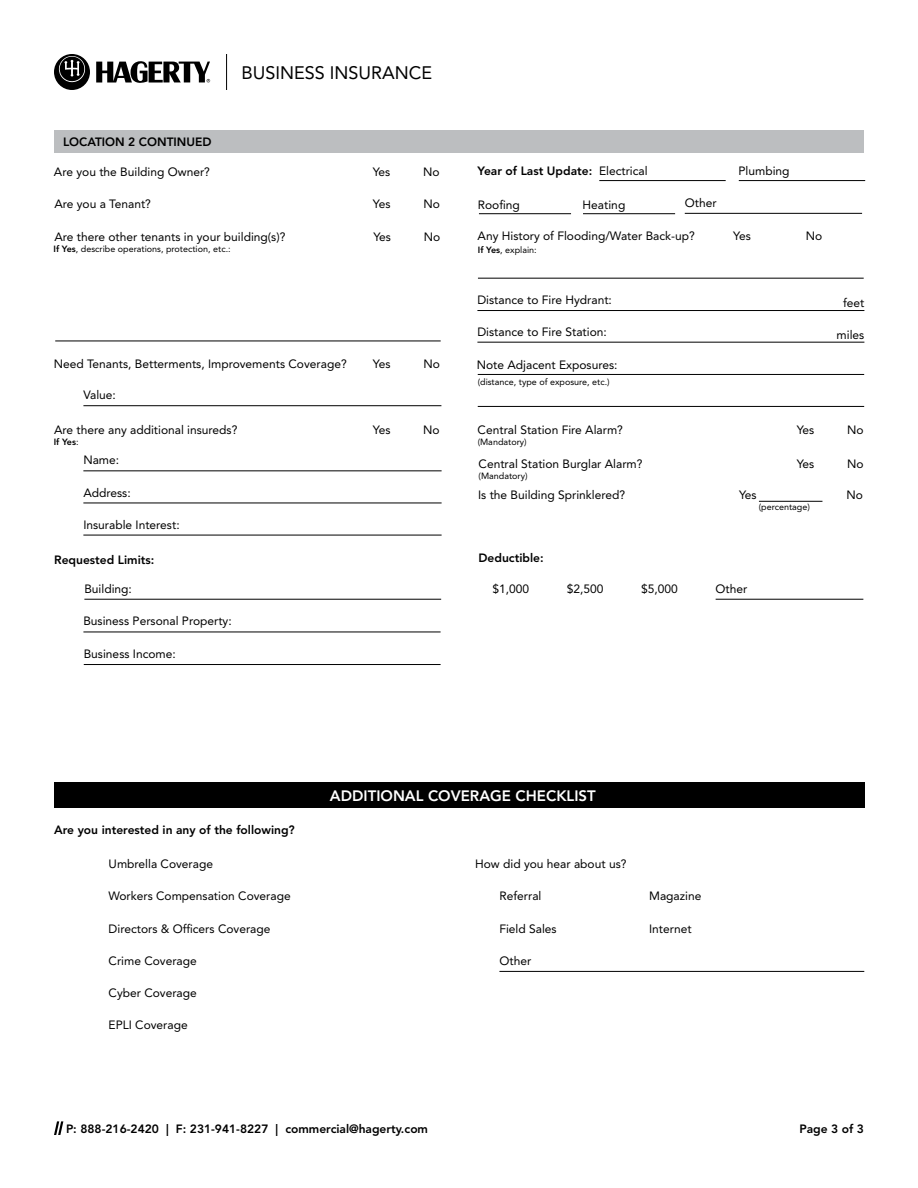
<style>
.page{position:relative;width:918px;height:1188px;background:#fff}
.page>*{position:absolute;margin:0;border:0;box-sizing:border-box;transform-origin:0 0}
.t1{font:18px "Avenir LT Std";color:#000}
.t2{font:800 15px "Avenir LT Std";color:#fff}
.t3{font:12px "Avenir LT Std";color:#000}
.t4{font:800 12px "Avenir LT Std";color:#000}
.t5{font:9px "Avenir LT Std";color:#000}
.t6{font:800 9px "Avenir LT Std";color:#000}
.s1{font-weight:800}
.s2{font-weight:400}
</style>
<div class="page">
<svg style="left:54px;top:1121px;width:9px;height:14px"></svg>
<svg style="left:96px;top:61px;width:114px;height:22px"></svg>
<svg style="left:54px;top:54px;width:36px;height:36px"></svg>
<hr style="left:226px;top:54px;width:1px;height:36px;background:#000">
<div style="left:54px;top:130px;width:810px;height:23px;background:#bcbec0"></div>
<hr style="left:477px;top:310px;width:387px;height:1px;background:#000">
<hr style="left:599px;top:180px;width:127px;height:1px;background:#000">
<hr style="left:739px;top:180px;width:126px;height:1px;background:#000">
<hr style="left:479px;top:213px;width:92px;height:1px;background:#000">
<hr style="left:583px;top:213px;width:92px;height:1px;background:#000">
<hr style="left:759px;top:501px;width:63px;height:1px;background:#000">
<hr style="left:55px;top:341px;width:386px;height:1px;background:#000">
<hr style="left:478px;top:406px;width:386px;height:1px;background:#000">
<hr style="left:478px;top:374px;width:386px;height:1px;background:#000">
<hr style="left:478px;top:278px;width:386px;height:1px;background:#000">
<hr style="left:84px;top:599px;width:357px;height:1px;background:#000">
<hr style="left:716px;top:599px;width:147px;height:1px;background:#000">
<hr style="left:83px;top:632px;width:358px;height:1px;background:#000">
<hr style="left:84px;top:664px;width:357px;height:1px;background:#000">
<hr style="left:83px;top:471px;width:359px;height:1px;background:#000">
<hr style="left:83px;top:503px;width:359px;height:1px;background:#000">
<hr style="left:83px;top:535px;width:359px;height:1px;background:#000">
<hr style="left:477px;top:342px;width:387px;height:1px;background:#000">
<hr style="left:685px;top:213px;width:177px;height:1px;background:#000">
<hr style="left:83px;top:405px;width:358px;height:1px;background:#000">
<hr style="left:499px;top:971px;width:365px;height:1px;background:#000">
<div style="left:54px;top:782px;width:810px;height:26px;background:#000"></div>
<h1 class="t1" style="left:242px;top:62px;width:192px">BUSINESS INSURANCE</h1>
<p class="t4" style="left:63px;top:135px;width:150px">LOCATION 2 CONTINUED</p>
<p class="t3" style="left:54px;top:164px;width:158px">Are you the Building Owner?</p>
<p class="t3" style="left:54px;top:197px;width:98px">Are you a Tenant?</p>
<p class="t3" style="left:373px;top:164px;width:19px">Yes</p>
<p class="t3" style="left:373px;top:197px;width:19px">Yes</p>
<p class="t3" style="left:423px;top:164px;width:18px">No</p>
<p class="t3" style="left:423px;top:197px;width:18px">No</p>
<p class="t4" style="left:478px;top:164px;width:116px">Year of Last Update:</p>
<p class="t3" style="left:599px;top:164px;width:50px">Electrical</p>
<p class="t3" style="left:478px;top:197px;width:44px">Roofing</p>
<p class="t3" style="left:583px;top:197px;width:44px">Heating</p>
<p class="t3" style="left:685px;top:196px;width:33px">Other</p>
<p class="t3" style="left:478px;top:229px;width:219px">Any History of Flooding/Water Back-up?</p>
<p class="t3" style="left:54px;top:229px;width:233px">Are there other tenants in your building(s)?</p>
<p class="t3" style="left:373px;top:229px;width:19px">Yes</p>
<p class="t3" style="left:424px;top:229px;width:18px">No</p>
<p class="t5" style="left:54px;top:244px;width:179px"><span class="s1">If Yes</span>, describe operations, protection, etc.:</p>
<p class="t5" style="left:478px;top:244px;width:60px"><span class="s1">If Yes</span>, explain:</p>
<p class="t3" style="left:738px;top:164px;width:53px">Plumbing</p>
<p class="t3" style="left:733px;top:229px;width:19px">Yes</p>
<p class="t3" style="left:806px;top:229px;width:18px">No</p>
<p class="t3" style="left:477px;top:293px;width:136px">Distance to Fire Hydrant:</p>
<p class="t3" style="left:843px;top:296px;width:23px">feet</p>
<p class="t3" style="left:837px;top:328px;width:29px">miles</p>
<p class="t3" style="left:477px;top:325px;width:131px">Distance to Fire Station:</p>
<p class="t3" style="left:54px;top:357px;width:295px">Need Tenants, Betterments, Improvements Coverage?</p>
<p class="t3" style="left:373px;top:357px;width:19px">Yes</p>
<p class="t3" style="left:423px;top:357px;width:18px">No</p>
<p class="t3" style="left:477px;top:358px;width:142px">Note Adjacent Exposures:</p>
<p class="t5" style="left:478px;top:376px;width:134px">(distance, type of exposure, etc.)</p>
<p class="t3" style="left:83px;top:388px;width:34px">Value:</p>
<p class="t3" style="left:54px;top:423px;width:185px">Are there any additional insureds?</p>
<p class="t6" style="left:54px;top:437px;width:26px">If Yes<span class="s2">:</span></p>
<p class="t3" style="left:373px;top:423px;width:19px">Yes</p>
<p class="t3" style="left:423px;top:423px;width:18px">No</p>
<p class="t3" style="left:478px;top:423px;width:147px">Central Station Fire Alarm?</p>
<p class="t5" style="left:478px;top:436px;width:51px">(Mandatory)</p>
<p class="t3" style="left:797px;top:423px;width:19px">Yes</p>
<p class="t3" style="left:847px;top:423px;width:18px">No</p>
<p class="t3" style="left:83px;top:453px;width:37px">Name:</p>
<p class="t3" style="left:83px;top:485px;width:49px">Address:</p>
<p class="t3" style="left:83px;top:518px;width:98px">Insurable Interest:</p>
<p class="t3" style="left:479px;top:457px;width:165px">Central Station Burglar Alarm?</p>
<p class="t5" style="left:479px;top:470px;width:51px">(Mandatory)</p>
<p class="t3" style="left:478px;top:488px;width:149px">Is the Building Sprinklered?</p>
<p class="t3" style="left:739px;top:488px;width:19px">Yes</p>
<p class="t3" style="left:797px;top:456px;width:19px">Yes</p>
<p class="t5" style="left:759px;top:501px;width:53px">(percentage)</p>
<p class="t3" style="left:847px;top:456px;width:18px">No</p>
<p class="t3" style="left:847px;top:488px;width:18px">No</p>
<p class="t4" style="left:54px;top:553px;width:102px">Requested Limits:</p>
<p class="t4" style="left:479px;top:551px;width:67px">Deductible:</p>
<p class="t3" style="left:84px;top:581px;width:49px">Building:</p>
<p class="t3" style="left:83px;top:614px;width:150px">Business Personal Property:</p>
<p class="t3" style="left:84px;top:647px;width:94px">Business Income:</p>
<p class="t3" style="left:492px;top:581px;width:38px">$1,000</p>
<p class="t3" style="left:567px;top:581px;width:38px">$2,500</p>
<p class="t3" style="left:641px;top:581px;width:38px">$5,000</p>
<p class="t3" style="left:716px;top:581px;width:33px">Other</p>
<p class="t4" style="left:54px;top:823px;width:242px">Are you interested in any of the following?</p>
<p class="t2" style="left:330px;top:787px;width:267px">ADDITIONAL COVERAGE CHECKLIST</p>
<p class="t3" style="left:109px;top:857px;width:106px">Umbrella Coverage</p>
<p class="t3" style="left:475px;top:857px;width:153px">How did you hear about us?</p>
<p class="t3" style="left:109px;top:889px;width:184px">Workers Compensation Coverage</p>
<p class="t3" style="left:109px;top:921px;width:163px">Directors &amp; Officers Coverage</p>
<p class="t3" style="left:109px;top:954px;width:90px">Crime Coverage</p>
<p class="t3" style="left:109px;top:986px;width:90px">Cyber Coverage</p>
<p class="t3" style="left:109px;top:1018px;width:81px">EPLI Coverage</p>
<p class="t3" style="left:499px;top:889px;width:44px">Referral</p>
<p class="t3" style="left:499px;top:922px;width:59px">Field Sales</p>
<p class="t3" style="left:499px;top:954px;width:33px">Other</p>
<p class="t3" style="left:649px;top:889px;width:54px">Magazine</p>
<p class="t3" style="left:649px;top:922px;width:44px">Internet</p>
<p class="t4" style="left:66px;top:1121px;width:364px">P: 888-216-2420 | F: 231-941-8227 | commercial@hagerty.com</p>
<p class="t4" style="left:799px;top:1121px;width:66px">Page 3 of 3</p>
</div>
